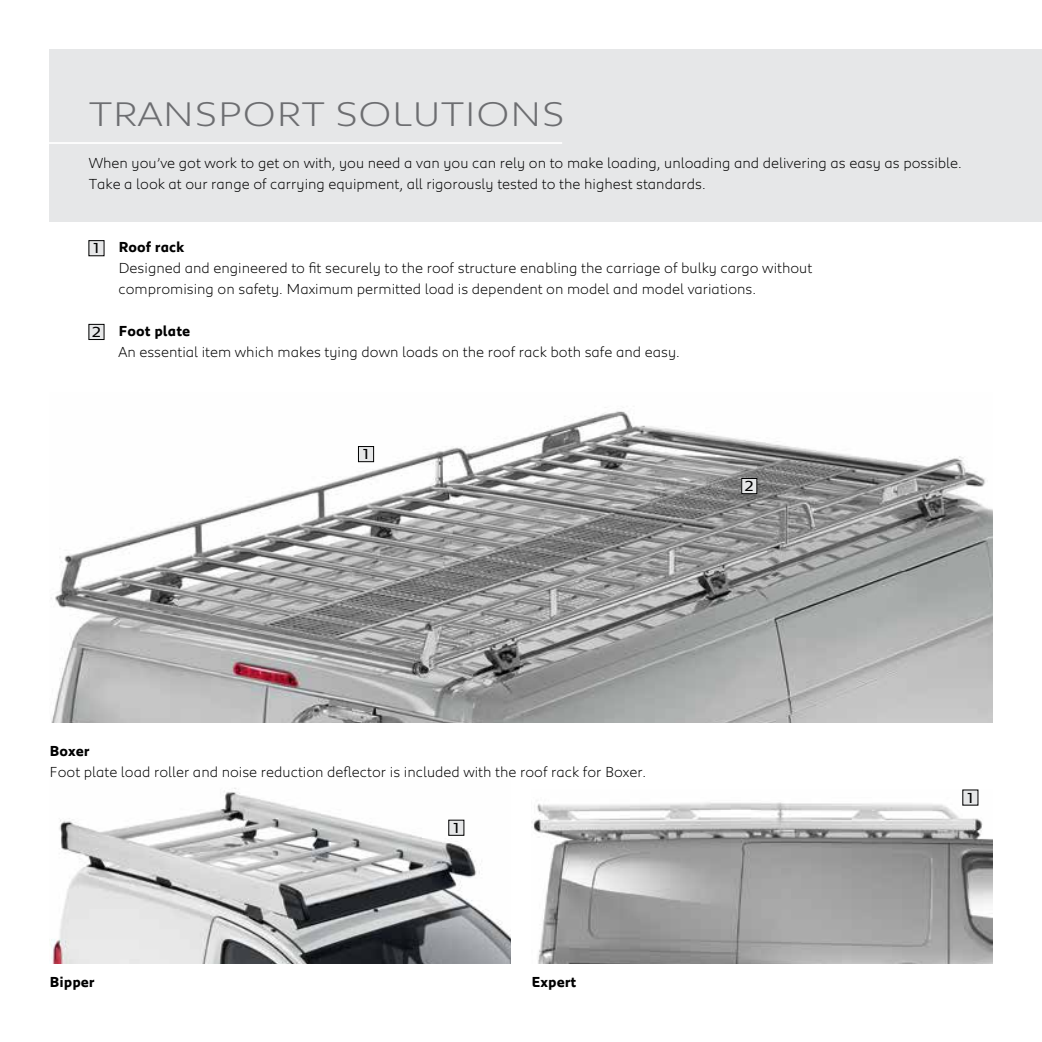
<style>
.page{position:relative;width:1042px;height:1042px;background:#fff}
.page>*{position:absolute;margin:0;border:0;box-sizing:border-box;transform-origin:0 0}
.t1{font:300 35px "Peugeot Expanded";color:#6d6e71}
.t2{font:300 14.88px/21px "Peugeot";color:#000}
.t3{font:700 14.88px "Peugeot";color:#000}
.t4{font:14.88px "Peugeot Expanded";color:#000}
</style>
<div class="page">
<img style="left:51px;top:788px;width:459px;height:175px">
<img style="left:51px;top:407px;width:941px;height:316px">
<div style="left:50px;top:50px;width:992px;height:172px;background:#e6e7e8"></div>
<hr style="left:0;top:142px;width:562px;height:2px;background:#fff">
<div style="left:89px;top:241px;width:15px;height:15px;background:#e6e7e8"></div>
<div style="left:89px;top:240px;width:15px;height:16px;border:1px solid #000"></div>
<div style="left:358px;top:446px;width:16px;height:16px;background:#e6e7e8"></div>
<div style="left:358px;top:446px;width:16px;height:16px;border:1px solid #000"></div>
<div style="left:89px;top:324px;width:15px;height:15px;background:#e6e7e8"></div>
<div style="left:89px;top:324px;width:15px;height:16px;border:1px solid #000"></div>
<img style="left:531px;top:790px;width:461px;height:173px">
<div style="left:449px;top:820px;width:15px;height:15px;background:#e6e7e8"></div>
<div style="left:963px;top:790px;width:15px;height:15px;background:#e6e7e8"></div>
<div style="left:742px;top:478px;width:15px;height:16px;background:#e6e7e8"></div>
<div style="left:741px;top:478px;width:16px;height:16px;border:1px solid #000"></div>
<h1 class="t1" style="left:89px;top:90px;width:478px">TRANSPORT SOLUTIONS</h1>
<p class="t2" style="left:89px;top:152px;width:874px">When you’ve got work to get on with, you need a van you can rely on to make loading, unloading and delivering as easy as possible.<br>Take a look at our range of carrying equipment, all rigorously tested to the highest standards.</p>
<p class="t4" style="left:93px;top:238px;width:7px">1</p>
<p class="t4" style="left:92px;top:322px;width:11px">2</p>
<p class="t3" style="left:118px;top:237px;width:67px">Roof rack</p>
<p class="t2" style="left:118px;top:257px;width:695px">Designed and engineered to fit securely to the roof structure enabling the carriage of bulky cargo without compromising on safety. Maximum permitted load is dependent on model and model variations.</p>
<p class="t3" style="left:118px;top:321px;width:73px">Foot plate</p>
<p class="t2" style="left:118px;top:341px;width:563px">An essential item which makes tying down loads on the roof rack both safe and easy.</p>
<p class="t4" style="left:363px;top:444px;width:7px">1</p>
<p class="t4" style="left:744px;top:476px;width:11px">2</p>
<p class="t3" style="left:50px;top:741px;width:42px">Boxer</p>
<p class="t2" style="left:50px;top:761px;width:598px">Foot plate load roller and noise reduction deflector is included with the roof rack for Boxer.</p>
<p class="t4" style="left:453px;top:817px;width:7px">1</p>
<p class="t3" style="left:50px;top:972px;width:47px">Bipper</p>
<p class="t3" style="left:531px;top:972px;width:46px">Expert</p>
<p class="t4" style="left:967px;top:787px;width:7px">1</p>
</div>
